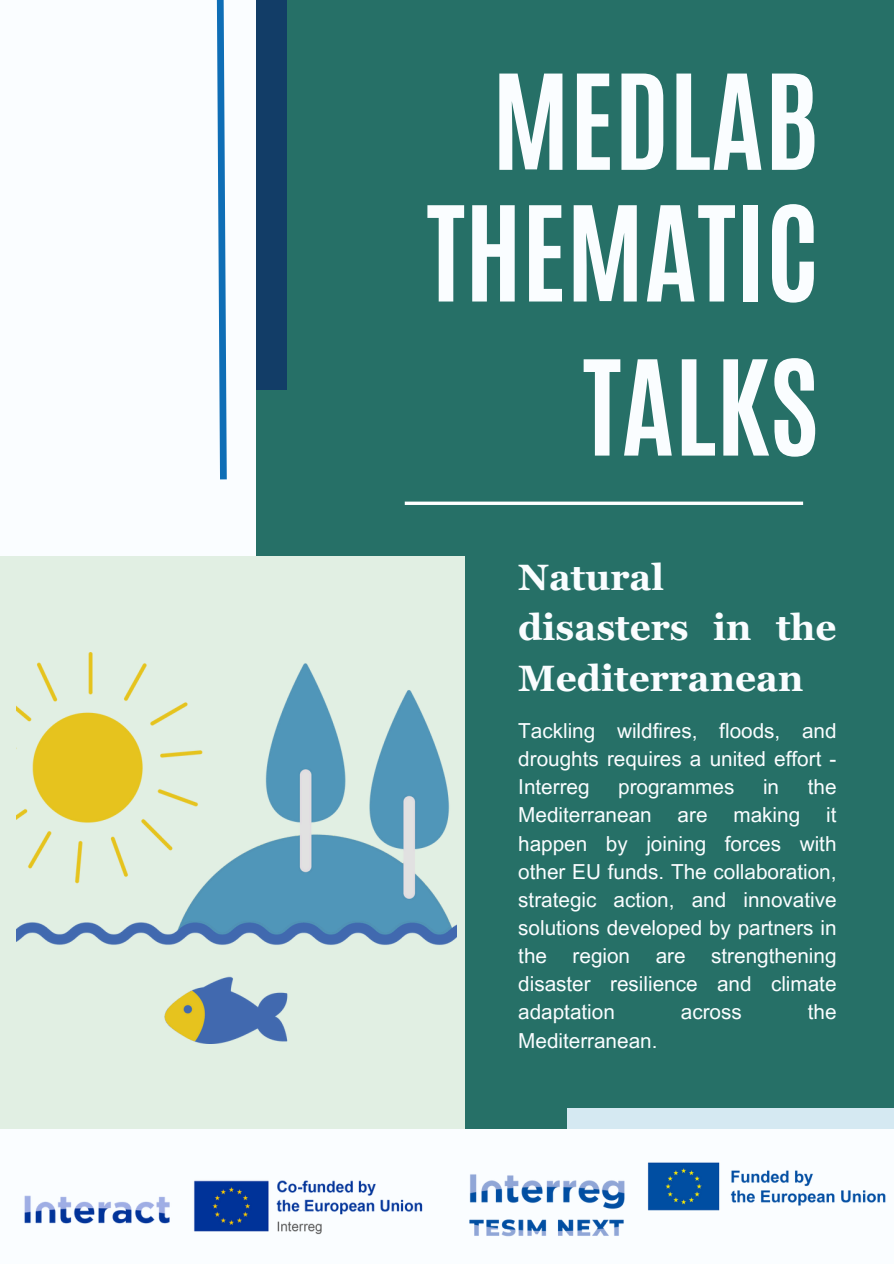
<style>
.page{position:relative;width:894px;height:1264px;background:#fff}
.page>*{position:absolute;margin:0;border:0;box-sizing:border-box;transform-origin:0 0}
.t1{font:700 112.05px/154.1px "Antonio";color:#fafdff;text-align:right}
.t2{font:700 36.75px/50.7px "Georgia Pro";color:#fafdff}
.t3{font:20.7px/28.2px "Arial MT Pro";color:#fafdff;text-align:justify}
</style>
<div class="page">
<div style="left:0;top:0;width:893px;height:1263px;background:#267067"></div>
<div style="left:240px;top:0;width:46px;height:389px;background:#123d67"></div>
<div style="left:0;top:0;width:256px;height:566px;background:#fafdff"></div>
<div style="left:0;top:556px;width:464px;height:701px;background:#e1efe3"></div>
<img style="left:16px;top:652px;width:440px;height:391px">
<div style="left:567px;top:1108px;width:326px;height:42px;background:#d5e9f2"></div>
<div style="left:0;top:1129px;width:893px;height:134px;background:#fafdff"></div>
<svg style="left:216px;top:0;width:11px;height:480px"></svg>
<svg style="left:404px;top:501px;width:398px;height:4px;background:#dce8e7"></svg>
<img style="left:469px;top:1162px;width:417px;height:75px">
<img style="left:24px;top:1180px;width:399px;height:55px">
<p class="t1" style="left:492px;top:45px;width:328px">MEDLAB</p>
<h1 class="t1" style="left:426px;top:177px;width:393px">THEMATIC<br>TALKS</h1>
<h1 class="t2" style="left:518px;top:551px;width:319px">Natural disasters in the<br>Mediterranean</h1>
<p class="t3" style="left:518px;top:719px;width:320px">Tackling wildfires, floods, and droughts requires a united effort - Interreg</p>
<p class="t3" style="left:618px;top:775px;width:118px">programmes</p>
<p class="t3" style="left:762px;top:775px;width:18px">in</p>
<p class="t3" style="left:807px;top:775px;width:30px">the</p>
<p class="t3" style="left:518px;top:803px;width:135px">Mediterranean</p>
<p class="t3" style="left:677px;top:803px;width:31px">are</p>
<p class="t3" style="left:733px;top:803px;width:68px">making</p>
<p class="t3" style="left:518px;top:803px;width:320px;text-indent:308px">it happen by joining forces with other EU funds. The collaboration, strategic action, and innovative solutions developed by partners in the region are strengthening disaster resilience and climate adaptation</p>
<p class="t3" style="left:680px;top:1000px;width:62px">across</p>
<p class="t3" style="left:807px;top:1000px;width:30px">the</p>
<p class="t3" style="left:518px;top:1028px;width:141px">Mediterranean.</p>
</div>
